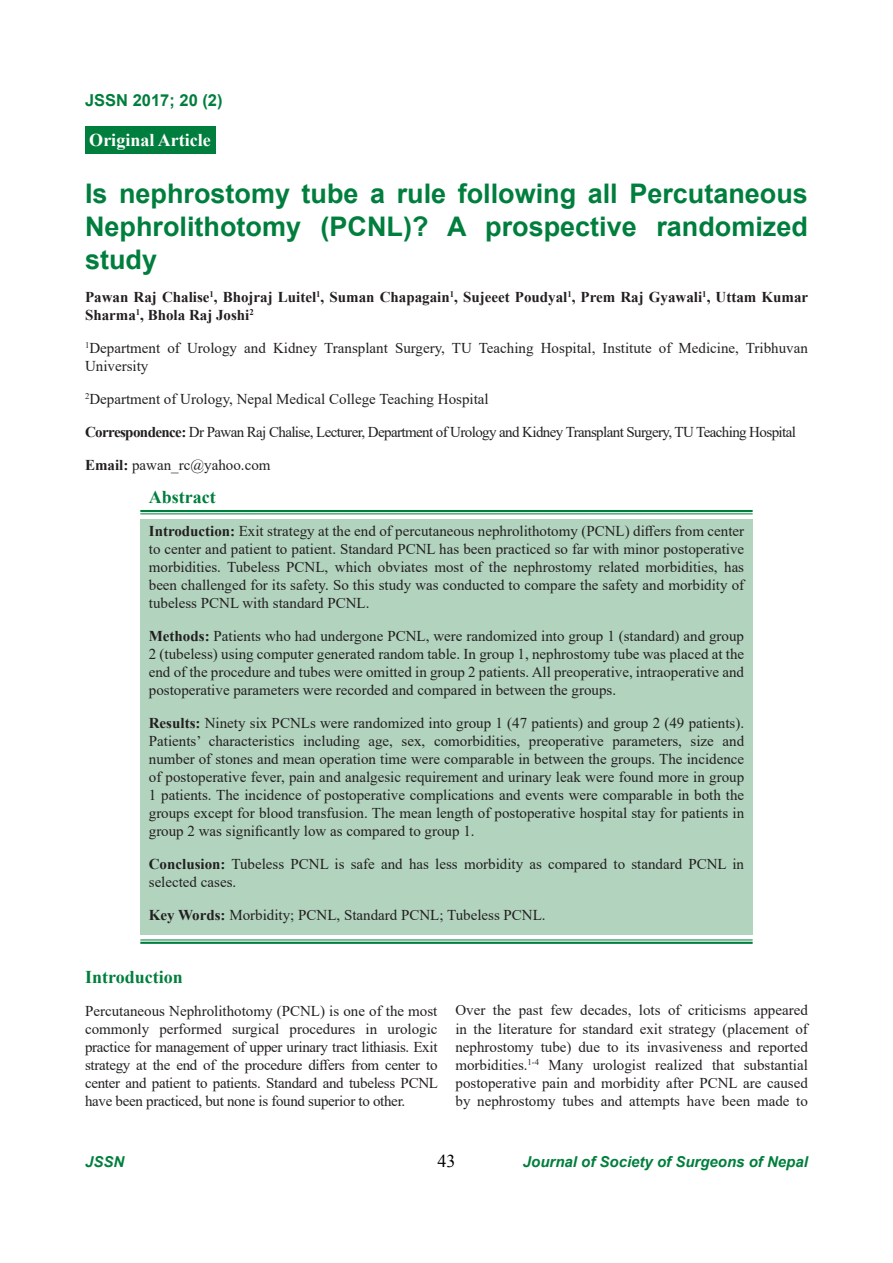
<style>
.page{position:relative;width:893px;height:1263px;background:#fff}
.page>*{position:absolute;margin:0;border:0;box-sizing:border-box;transform-origin:0 0}
.t1{font:700 27px/33px "Arial";color:#007e3d;text-align:justify}
.t2{font:700 18px "Times New Roman";color:#007e3d}
.t3{font:700 18px "Times New Roman";color:#fff}
.t4{font:18px "Times New Roman";color:#000}
.t5{font:700 16.5px "Arial";color:#007e3d}
.t6{font:15px/18px "Times New Roman";color:#231f20;text-align:justify}
.t7{font:700 15px/18px "Times New Roman";color:#231f20}
.t8{font:15px "Times New Roman";letter-spacing:-.04em;color:#231f20}
.t9{font:italic 700 15px "Arial";color:#007e3d}
.s1{font-weight:700}
</style>
<div class="page">
<div style="left:140px;top:519px;width:613px;height:416px;background:#b2d3be"></div>
<hr style="left:140px;top:510px;width:613px;height:2px;background:#007e3d">
<hr style="left:140px;top:513px;width:613px;height:1px;background:#007e3d">
<hr style="left:140px;top:939px;width:613px;height:1px;background:#007e3d">
<hr style="left:140px;top:942px;width:613px;height:2px;background:#007e3d">
<div style="left:85px;top:126px;width:130px;height:28px;background:#007e3d"></div>
<p class="t5" style="left:85px;top:89px;width:139px">JSSN 2017; 20 (2)</p>
<p class="t3" style="left:89px;top:127px;width:123px">Original Article</p>
<h1 class="t1" style="left:85px;top:177px;width:724px">Is nephrostomy tube a rule following all Percutaneous Nephrolithotomy (PCNL)? A prospective randomized study</h1>
<p class="t7" style="left:85px;top:287px;width:725px">Pawan Raj Chalise<sup>1</sup>, Bhojraj Luitel<sup>1</sup>, Suman Chapagain<sup>1</sup>, Sujeeet Poudyal<sup>1</sup>, Prem Raj Gyawali<sup>1</sup>, Uttam Kumar<br>Sharma<sup>1</sup>, Bhola Raj Joshi<sup>2</sup></p>
<p class="t6" style="left:85px;top:338px;width:724px"><sup>1</sup>Department of Urology and Kidney Transplant Surgery, TU Teaching Hospital, Institute of Medicine, Tribhuvan<br>University</p>
<p class="t6" style="left:85px;top:389px;width:405px"><sup>2</sup>Department of Urology, Nepal Medical College Teaching Hospital</p>
<p class="t8" style="left:85px;top:421px;width:712px"><span class="s1">Correspondence:</span> Dr Pawan Raj Chalise, Lecturer, Department of Urology and Kidney Transplant Surgery, TU Teaching Hospital</p>
<p class="t6" style="left:85px;top:455px;width:187px"><span class="s1">Email:</span> pawan_rc@yahoo.com</p>
<p class="t2" style="left:149px;top:483px;width:68px">Abstract</p>
<p class="t6" style="left:149px;top:521px;width:597px"><span class="s1">Introduction:</span> Exit strategy at the end of percutaneous nephrolithotomy (PCNL) differs from center to center and patient to patient. Standard PCNL has been practiced so far with minor postoperative morbidities. Tubeless PCNL, which obviates most of the nephrostomy related morbidities, has been challenged for its safety. So this study was conducted to compare the safety and morbidity of tubeless PCNL with standard PCNL.</p>
<p class="t6" style="left:149px;top:626px;width:597px"><span class="s1">Methods:</span> Patients who had undergone PCNL, were randomized into group 1 (standard) and group 2 (tubeless) using computer generated random table. In group 1, nephrostomy tube was placed at the end of the procedure and tubes were omitted in group 2 patients. All preoperative, intraoperative and postoperative parameters were recorded and compared in between the groups.</p>
<p class="t6" style="left:149px;top:713px;width:597px"><span class="s1">Results:</span> Ninety six PCNLs were randomized into group 1 (47 patients) and group 2 (49 patients).<br>Patients’ characteristics including age, sex, comorbidities, preoperative parameters, size and number of stones and mean operation time were comparable in between the groups. The incidence of postoperative fever, pain and analgesic requirement and urinary leak were found more in group 1 patients. The incidence of postoperative complications and events were comparable in both the groups except for blood transfusion. The mean length of postoperative hospital stay for patients in group 2 was significantly low as compared to group 1.</p>
<p class="t6" style="left:149px;top:854px;width:597px"><span class="s1">Conclusion:</span> Tubeless PCNL is safe and has less morbidity as compared to standard PCNL in selected cases.</p>
<p class="t6" style="left:149px;top:905px;width:398px"><span class="s1">Key Words:</span> Morbidity; PCNL, Standard PCNL; Tubeless PCNL.</p>
<p class="t2" style="left:85px;top:964px;width:99px">Introduction</p>
<p class="t6" style="left:85px;top:1002px;width:355px">Percutaneous Nephrolithotomy (PCNL) is one of the most commonly performed surgical procedures in urologic practice for management of upper urinary tract lithiasis. Exit strategy at the end of the procedure differs from center to center and patient to patients. Standard and tubeless PCNL have been practiced, but none is found superior to other.</p>
<p class="t6" style="left:455px;top:1001px;width:354px">Over the past few decades, lots of criticisms appeared in the literature for standard exit strategy (placement of nephrostomy tube) due to its invasiveness and reported morbidities.<sup>1-4</sup> Many urologist realized that substantial postoperative pain and morbidity after PCNL are caused by nephrostomy tubes and attempts have been made to</p>
<p class="t9" style="left:85px;top:1152px;width:41px">JSSN</p>
<p class="t4" style="left:437px;top:1149px;width:19px">43</p>
<p class="t9" style="left:523px;top:1152px;width:287px">Journal of Society of Surgeons of Nepal</p>
</div>
